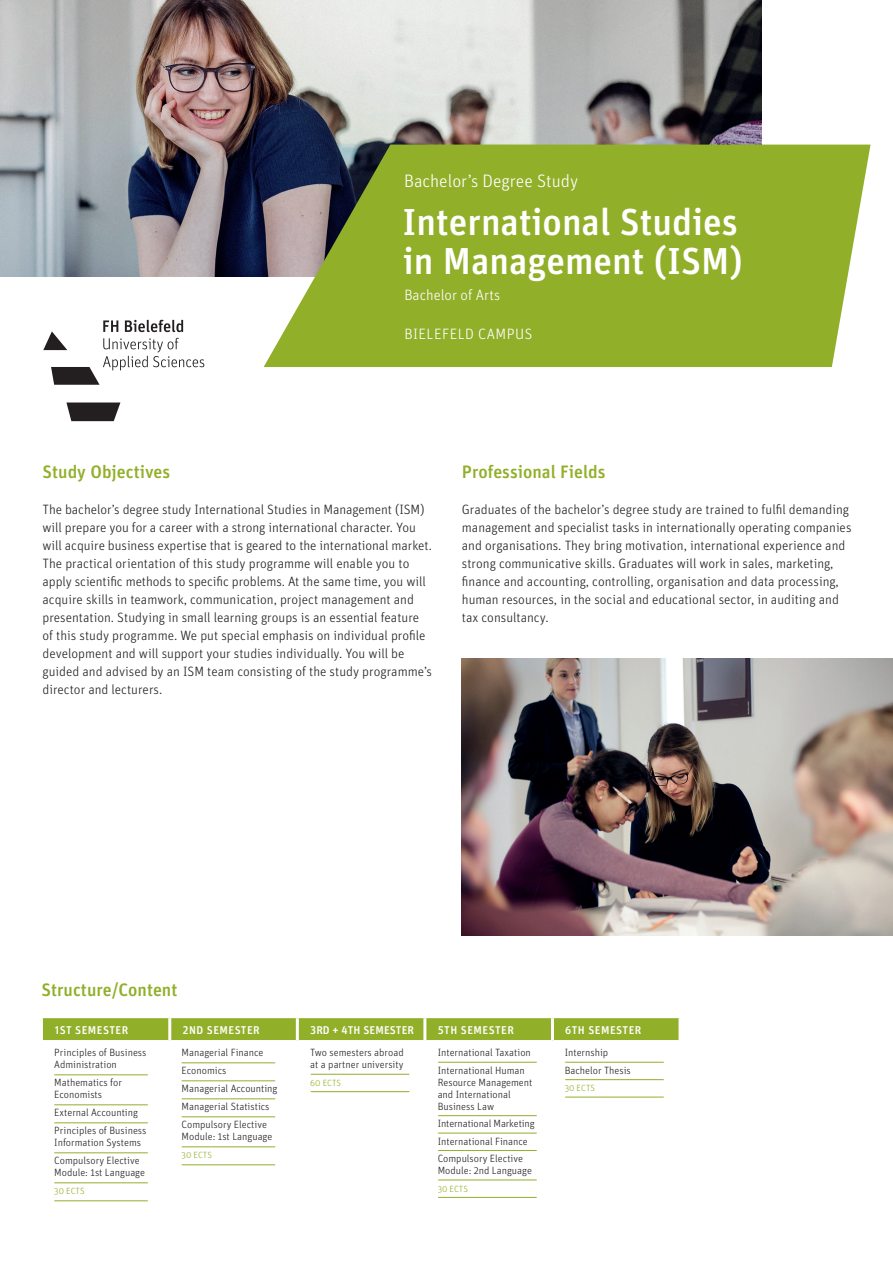
<style>
.page{position:relative;width:893px;height:1263px;background:#fff}
.page>*{position:absolute;margin:0;border:0;box-sizing:border-box;transform-origin:0 0}
.t1{font:500 37.5px/39px "Unit Pro";color:#fff}
.t2{font:500 18px "Unit Pro";color:#92af2a}
.t3{font:300 18px "Unit Pro";color:#fff}
.t4{font:300 15px "Unit Pro";letter-spacing:.03em;color:#fff}
.t5{font:300 15px "Unit Pro";color:#fff}
.t6{font:300 13.5px/18px "Unit Pro";color:#231f20}
.t7{font:500 11.25px "Unit Pro";letter-spacing:.04em;color:#fff}
.t8{font:500 11.25px "Unit Pro";letter-spacing:.01em;color:#fff}
.t9{font:300 10.5px/18px "Unit Pro";color:#231f20}
.t10{font:300 9px "Unit Pro";color:#92af2a}
</style>
<div class="page">
<img style="left:0;top:0;width:761px;height:276px">
<img style="left:462px;top:658px;width:431px;height:277px">
<div style="left:43px;top:1018px;width:636px;height:22px;background:#92af2a"></div>
<hr style="left:168px;top:1018px;width:3px;height:22px;background:#fff">
<hr style="left:296px;top:1018px;width:3px;height:22px;background:#fff">
<hr style="left:423px;top:1018px;width:3px;height:22px;background:#fff">
<hr style="left:551px;top:1018px;width:3px;height:22px;background:#fff">
<hr style="left:182px;top:1062px;width:93px;height:1px;background:#92af2a">
<hr style="left:182px;top:1080px;width:93px;height:1px;background:#92af2a">
<hr style="left:182px;top:1098px;width:93px;height:1px;background:#92af2a">
<hr style="left:182px;top:1116px;width:93px;height:1px;background:#92af2a">
<hr style="left:182px;top:1146px;width:93px;height:1px;background:#92af2a">
<hr style="left:182px;top:1164px;width:93px;height:1px;background:#92af2a">
<hr style="left:311px;top:1074px;width:98px;height:1px;background:#92af2a">
<hr style="left:311px;top:1091px;width:98px;height:1px;background:#92af2a">
<hr style="left:438px;top:1062px;width:99px;height:1px;background:#92af2a">
<hr style="left:438px;top:1115px;width:99px;height:1px;background:#92af2a">
<hr style="left:438px;top:1133px;width:99px;height:1px;background:#92af2a">
<hr style="left:438px;top:1150px;width:99px;height:1px;background:#92af2a">
<hr style="left:438px;top:1179px;width:99px;height:1px;background:#92af2a">
<hr style="left:438px;top:1197px;width:99px;height:1px;background:#92af2a">
<hr style="left:565px;top:1062px;width:99px;height:1px;background:#92af2a">
<hr style="left:565px;top:1079px;width:99px;height:1px;background:#92af2a">
<hr style="left:565px;top:1097px;width:99px;height:1px;background:#92af2a">
<hr style="left:54px;top:1074px;width:94px;height:1px;background:#92af2a">
<hr style="left:54px;top:1104px;width:94px;height:1px;background:#92af2a">
<hr style="left:54px;top:1122px;width:94px;height:1px;background:#92af2a">
<hr style="left:54px;top:1152px;width:94px;height:1px;background:#92af2a">
<hr style="left:54px;top:1182px;width:94px;height:1px;background:#92af2a">
<hr style="left:54px;top:1200px;width:94px;height:1px;background:#92af2a">
<svg style="left:66px;top:402px;width:54px;height:19px"></svg>
<svg style="left:43px;top:320px;width:161px;height:65px"></svg>
<svg style="left:264px;top:145px;width:606px;height:222px;fill:#92af2a"></svg>
<h2 class="t3" style="left:404px;top:170px;width:176px">Bachelor’s Degree Study</h2>
<h1 class="t1" style="left:403px;top:202px;width:342px">International Studies in Management (ISM)</h1>
<p class="t5" style="left:404px;top:286px;width:97px">Bachelor of Arts</p>
<p class="t4" style="left:404px;top:325px;width:129px">BIELEFELD CAMPUS</p>
<h2 class="t2" style="left:43px;top:460px;width:129px">Study Objectives</h2>
<p class="t6" style="left:43px;top:501px;width:391px">The bachelor’s degree study International Studies in Management (ISM) will prepare you for a career with a strong international character. You will acquire business expertise that is geared to the international market.<br>The practical orientation of this study programme will enable you to apply scientific methods to specific problems. At the same time, you will acquire skills in teamwork, communication, project management and presentation. Studying in small learning groups is an essential feature of this study programme. We put special emphasis on individual profile development and will support your studies individually. You will be guided and advised by an ISM team consisting of the study programme’s director and lecturers.</p>
<h2 class="t2" style="left:462px;top:460px;width:145px">Professional Fields</h2>
<p class="t6" style="left:462px;top:501px;width:391px">Graduates of the bachelor’s degree study are trained to fulfil demanding management and specialist tasks in internationally operating companies and organisations. They bring motivation, international experience and strong communicative skills. Graduates will work in sales, marketing, finance and accounting, controlling, organisation and data processing, human resources, in the social and educational sector, in auditing and tax consultancy.</p>
<h2 class="t2" style="left:41px;top:978px;width:137px">Structure/Content</h2>
<p class="t7" style="left:55px;top:1022px;width:75px">1ST SEMESTER</p>
<p class="t7" style="left:183px;top:1022px;width:79px">2ND SEMESTER</p>
<p class="t8" style="left:310px;top:1022px;width:105px">3RD + 4TH SEMESTER</p>
<p class="t7" style="left:438px;top:1022px;width:78px">5TH SEMESTER</p>
<p class="t7" style="left:565px;top:1022px;width:78px">6TH SEMESTER</p>
<p class="t9" style="left:182px;top:1044px;width:97px">Managerial Finance<br>Economics<br>Managerial Accounting<br>Managerial Statistics<br>Compulsory Elective</p>
<p class="t9" style="left:182px;top:1128px;width:92px">Module: 1st Language</p>
<p class="t10" style="left:182px;top:1150px;width:32px">30 ECTS</p>
<p class="t9" style="left:54px;top:1047px;width:94px;line-height:12px">Principles of Business<br>Administration</p>
<p class="t9" style="left:54px;top:1077px;width:69px;line-height:12px">Mathematics for<br>Economists</p>
<p class="t9" style="left:54px;top:1104px;width:94px">External Accounting<br>Principles of Business</p>
<p class="t9" style="left:54px;top:1134px;width:88px">Information Systems<br>Compulsory Elective</p>
<p class="t9" style="left:54px;top:1164px;width:92px">Module: 1st Language</p>
<p class="t10" style="left:54px;top:1186px;width:32px">30 ECTS</p>
<p class="t9" style="left:310px;top:1047px;width:95px;line-height:12px">Two semesters abroad at a partner university</p>
<p class="t10" style="left:310px;top:1077px;width:32px">60 ECTS</p>
<p class="t9" style="left:438px;top:1044px;width:95px;line-height:17.4px">International Taxation<br>International Human</p>
<p class="t9" style="left:438px;top:1076px;width:96px;line-height:12px">Resource Management and International<br>Business Law</p>
<p class="t9" style="left:438px;top:1115px;width:98px;line-height:17.4px">International Marketing<br>International Finance<br>Compulsory Elective</p>
<p class="t9" style="left:438px;top:1161px;width:96px">Module: 2nd Language</p>
<p class="t10" style="left:438px;top:1183px;width:32px">30 ECTS</p>
<p class="t9" style="left:565px;top:1044px;width:68px;line-height:17.4px">Internship<br>Bachelor Thesis</p>
<p class="t10" style="left:565px;top:1083px;width:32px">30 ECTS</p>
</div>
